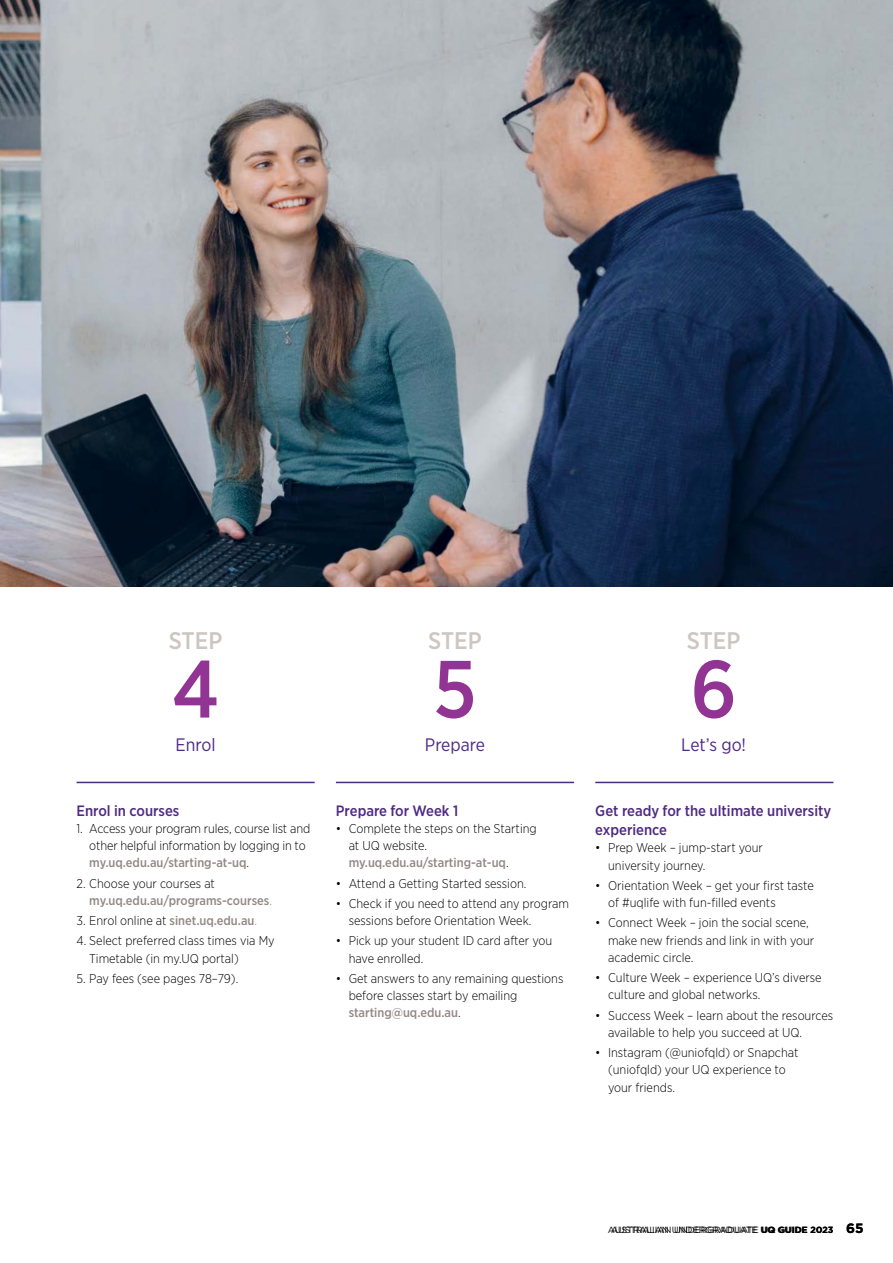
<style>
.page{position:relative;width:893px;height:1263px;background:#fff}
.page>*{position:absolute;margin:0;border:0;box-sizing:border-box;transform-origin:0 0}
.t1{font:500 81px "Gotham Narrow";color:#913493}
.t2{font:500 24px "Gotham Narrow";color:#cdc6c1}
.t3{font:18px "Gotham Narrow";color:#4f2a84}
.t4{font:500 15px/19.5px "Gotham Narrow";color:#4f2a84}
.t5{font:300 12.75px/17.2px "Gotham Narrow";color:#000}
.t6{font:500 12.75px/17.2px "Gotham Narrow";color:#938884}
.t7{font:9px "Gotham";letter-spacing:-.01em;color:#000}
.s1{font-weight:500;color:#938884}
.s2{font-weight:300;color:#000}
.s3{font-weight:300}
.s4{color:#938884}
.s5{font-weight:700}
.s6{font-weight:700;font-size:13.5px}
</style>
<div class="page">
<img style="left:60px;top:0;width:833px;height:587px">
<svg style="left:0;top:0;width:60px;height:587px;background:#9ca2a9"></svg>
<hr style="left:77px;top:782px;width:238px;height:1px;background:#4f2a84">
<hr style="left:336px;top:782px;width:238px;height:1px;background:#4f2a84">
<hr style="left:595px;top:782px;width:238px;height:1px;background:#4f2a84">
<h2 class="t2" style="left:169px;top:625px;width:55px">STEP</h2>
<h1 class="t1" style="left:172px;top:638px;width:50px">4</h1>
<h3 class="t3" style="left:176px;top:734px;width:41px">Enrol</h3>
<p class="t4" style="left:77px;top:800px;width:104px">Enrol in courses</p>
<p class="t5" style="left:89px;top:819px;width:222px;text-indent:-13px">1. Access your program rules, course list and other helpful information by logging in to <span class="s1">my.uq.edu.au/starting-at-uq</span>.</p>
<p class="t6" style="left:89px;top:874px;width:184px;text-indent:-13px"><span class="s2">2. Choose your courses at </span>my.uq.edu.au/programs-courses<span class="s3">.</span></p>
<p class="t5" style="left:77px;top:912px;width:182px">3. Enrol online at <span class="s1">sinet.uq.edu.au</span><span class="s4">.</span></p>
<p class="t5" style="left:89px;top:932px;width:187px;text-indent:-13px">4. Select preferred class times via My<br>Timetable (in my.UQ portal)</p>
<p class="t5" style="left:77px;top:969px;width:163px">5. Pay fees (see pages 78–79).</p>
<h2 class="t2" style="left:428px;top:625px;width:55px">STEP</h2>
<h1 class="t1" style="left:433px;top:638px;width:45px">5</h1>
<h3 class="t3" style="left:425px;top:734px;width:62px">Prepare</h3>
<p class="t4" style="left:336px;top:800px;width:124px">Prepare for Week 1</p>
<p class="t5" style="left:349px;top:819px;width:190px;text-indent:-13px">• Complete the steps on the Starting at UQ website. <span class="s1">my.uq.edu.au/starting-at-uq</span>.</p>
<p class="t5" style="left:336px;top:874px;width:192px">• Attend a Getting Started session.</p>
<p class="t5" style="left:349px;top:894px;width:222px;text-indent:-13px">• Check if you need to attend any program sessions before Orientation Week.</p>
<p class="t5" style="left:349px;top:932px;width:205px;text-indent:-13px">• Pick up your student ID card after you have enrolled.</p>
<p class="t5" style="left:349px;top:969px;width:216px;text-indent:-13px">• Get answers to any remaining questions before classes start by emailing <span class="s1">starting@uq.edu.au</span>.</p>
<h2 class="t2" style="left:687px;top:625px;width:55px">STEP</h2>
<h1 class="t1" style="left:690px;top:638px;width:48px">6</h1>
<h3 class="t3" style="left:681px;top:734px;width:66px">Let’s go!</h3>
<p class="t4" style="left:595px;top:800px;width:238px">Get ready for the ultimate university experience</p>
<p class="t5" style="left:608px;top:839px;width:156px;text-indent:-13px">• Prep Week – jump-start your university journey.</p>
<p class="t5" style="left:608px;top:876px;width:207px;text-indent:-13px">• Orientation Week – get your first taste of #uqlife with fun-filled events</p>
<p class="t5" style="left:608px;top:914px;width:208px;text-indent:-13px">• Connect Week – join the social scene, make new friends and link in with your academic circle.</p>
<p class="t5" style="left:608px;top:969px;width:215px;text-indent:-13px">• Culture Week – experience UQ’s diverse culture and global networks.</p>
<p class="t5" style="left:608px;top:1006px;width:227px;text-indent:-13px">• Success Week – learn about the resources available to help you succeed at UQ.</p>
<p class="t5" style="left:608px;top:1044px;width:192px;text-indent:-13px">• Instagram (@uniofqld) or Snapchat (uniofqld) your UQ experience to your friends.</p>
<p class="t7" style="left:611px;top:1224px;width:254px">AUSTRALIAN UNDERGRADUATE <span class="s5">UQ GUIDE 2023</span> <span class="s6">65</span></p>
<p class="t7" style="left:608px;top:1224px;width:161px">AUSTRALIAN UNDERGRADUATE <span class="s5">U</span></p>
</div>
